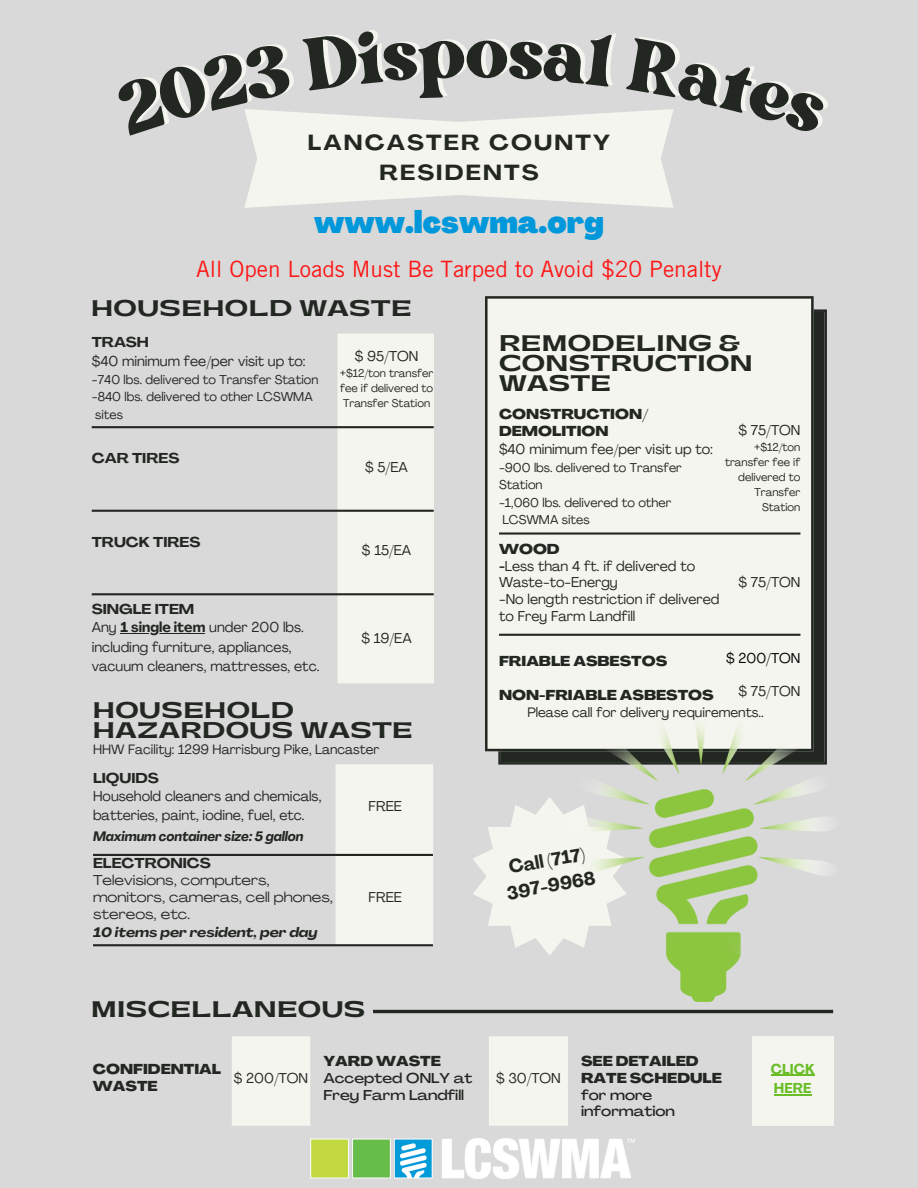
<style>
.page{position:relative;width:918px;height:1188px;background:#d9d9d9}
.page>*{position:absolute;margin:0;border:0;box-sizing:border-box;transform-origin:0 0}
.t1{font:900 30.75px "Agrandir";color:#0098db}
.t2{font:22.5px "Trade Gothic LT Std";color:#ff1616}
.t3{font:700 expanded 21.45px/29.2px "Agrandir";letter-spacing:.1em;color:#232722;text-align:center}
.t4{font:800 21.15px/20.1px "Gatwick";letter-spacing:.02em;color:#232722}
.t5{font:700 18.3px/25.3px "Agrandir";color:#232722;text-align:center}
.t6{font:14.1px/16.6px "Agrandir";color:#232722}
.t7{font:800 expanded 14.1px/16.8px "Agrandir";color:#232722}
.t8{font:expanded 14.1px/16.8px "Agrandir";color:#232722}
.t9{font:500 expanded 14.1px/16.8px "Agrandir";color:#232722}
.t10{font:700 expanded 14.1px "Agrandir";color:#232722}
.t11{font:700 14.1px/19.2px "Agrandir";color:#69be28}
.t12{font:14.1px "Agrandir";color:#000}
.t13{font:13.5px "Agrandir";color:#232722}
.t14{font:italic 700 13.5px "Agrandir";color:#232722}
.t15{font:italic 700 expanded 13.5px "Agrandir";color:#232722}
.t16{font:13.35px "Agrandir";color:#232722}
.t17{font:12.6px/17.5px "Agrandir";color:#232722}
.t18{font:11.1px/14.9px "Agrandir";color:#232722;text-align:justify}
.s1{font-weight:700;font-stretch:expanded}
.s2{font-weight:700}
.s3{font-weight:800;font-stretch:expanded}
</style>
<div class="page">
<svg style="left:498px;top:309px;width:328px;height:456px;background:#272b26"></svg>
<div style="left:485px;top:296px;width:329px;height:455px;background:#f5f5ef"></div>
<div style="left:340px;top:334px;width:94px;height:349px;background:#f5f5ef"></div>
<hr style="left:121px;top:633px;width:84px;height:1px;background:#232722">
<hr style="left:337px;top:334px;width:3px;height:349px;background:#f5f5ef">
<hr style="left:92px;top:426px;width:342px;height:2px;background:#232722">
<hr style="left:92px;top:510px;width:342px;height:2px;background:#232722">
<hr style="left:92px;top:593px;width:342px;height:2px;background:#232722">
<hr style="left:499px;top:532px;width:301px;height:3px;background:#232722">
<hr style="left:499px;top:634px;width:301px;height:2px;background:#232722">
<svg style="left:232px;top:1037px;width:336px;height:88px"></svg>
<hr style="left:373px;top:1010px;width:460px;height:3px;background:#232722">
<svg style="left:473px;top:797px;width:84px;height:158px"></svg>
<img style="left:557px;top:679px;width:276px;height:331px">
<img style="left:311px;top:1139px;width:324px;height:39px">
<div style="left:752px;top:1037px;width:81px;height:89px;background:#f5f5ef"></div>
<hr style="left:771px;top:1075px;width:44px;height:1px;background:#69be28">
<hr style="left:774px;top:1094px;width:37px;height:1px;background:#69be28">
<div style="left:338px;top:765px;width:95px;height:179px;background:#f5f5ef"></div>
<hr style="left:336px;top:765px;width:2px;height:179px;background:#f5f5ef">
<hr style="left:93px;top:854px;width:340px;height:2px;background:#232722">
<hr style="left:93px;top:944px;width:340px;height:2px;background:#232722">
<svg style="left:244px;top:109px;width:430px;height:99px"></svg>
<h3 class="t3" style="left:308px;top:131px;width:304px">LANCASTER COUNTY<br>RESIDENTS</h3>
<h1 class="t1" style="left:314px;top:210px;width:291px">www.lcswma.org</h1>
<h2 class="t2" style="left:196px;top:261px;width:527px">All Open Loads Must Be Tarped to Avoid $20 Penalty</h2>
<h3 class="t4" style="left:91px;top:298px;width:322px">HOUSEHOLD WASTE</h3>
<p class="t10" style="left:92px;top:337px;width:59px">TRASH</p>
<p class="t6" style="left:92px;top:354px;width:215px">$40 minimum fee/per visit up to:</p>
<p class="t17" style="left:92px;top:372px;width:228px">-740 lbs. delivered to Transfer Station -840 lbs. delivered to other LCSWMA sites</p>
<p class="t10" style="left:92px;top:453px;width:89px">CAR TIRES</p>
<p class="t6" style="left:355px;top:349px;width:65px">$ 95/TON</p>
<p class="t18" style="left:340px;top:367px;width:95px">+$12/ton transfer fee if delivered to Transfer Station</p>
<p class="t6" style="left:365px;top:460px;width:44px">$ 5/EA</p>
<p class="t10" style="left:92px;top:536px;width:110px">TRUCK TIRES</p>
<p class="t6" style="left:92px;top:601px;width:229px;line-height:19.2px"><span class="s1">SINGLE ITEM<br></span>Any <span class="s2">1 single item</span> under 200 lbs. including furniture, appliances, vacuum cleaners, mattresses, etc.</p>
<p class="t6" style="left:362px;top:543px;width:51px">$ 15/EA</p>
<p class="t6" style="left:361px;top:631px;width:52px">$ 19/EA</p>
<h3 class="t4" style="left:93px;top:701px;width:321px">HOUSEHOLD<br>HAZARDOUS WASTE</h3>
<p class="t16" style="left:93px;top:744px;width:288px">HHW Facility: 1299 Harrisburg Pike, Lancaster</p>
<p class="t10" style="left:93px;top:773px;width:67px">LIQUIDS</p>
<p class="t6" style="left:93px;top:788px;width:230px;line-height:19px">Household cleaners and chemicals, batteries, paint, iodine, fuel, etc.</p>
<p class="t14" style="left:93px;top:831px;width:212px">Maximum container size: 5 gallon</p>
<p class="t10" style="left:93px;top:858px;width:119px">ELECTRONICS</p>
<p class="t8" style="left:93px;top:873px;width:241px">Televisions, computers, monitors, cameras, cell phones, stereos, etc.</p>
<p class="t15" style="left:93px;top:927px;width:226px">10 items per resident, per day</p>
<p class="t6" style="left:369px;top:799px;width:35px">FREE</p>
<p class="t6" style="left:369px;top:890px;width:35px">FREE</p>
<h3 class="t4" style="left:91px;top:1000px;width:276px">MISCELLANEOUS</h3>
<h3 class="t4" style="left:499px;top:334px;width:255px">REMODELING &amp;<br>CONSTRUCTION<br>WASTE</h3>
<p class="t7" style="left:499px;top:407px;width:151px">CONSTRUCTION/<br>DEMOLITION</p>
<p class="t6" style="left:499px;top:442px;width:215px">$40 minimum fee/per visit up to:</p>
<p class="t17" style="left:499px;top:460px;width:184px">-900 lbs. delivered to Transfer<br>Station<br>-1,060 lbs. delivered to other<br>LCSWMA sites</p>
<p class="t6" style="left:739px;top:423px;width:63px">$ 75/TON</p>
<p class="t18" style="left:725px;top:441px;width:77px;text-align:right">+$12/ton transfer fee if delivered to<br>Transfer<br>Station</p>
<p class="t6" style="left:499px;top:542px;width:222px"><span class="s3">WOOD<br></span><span class="s2">-</span>Less than 4 ft. if delivered to<br>Waste-to-Energy<br>-No length restriction if delivered to Frey Farm Landfill</p>
<p class="t6" style="left:739px;top:576px;width:63px">$ 75/TON</p>
<p class="t12" style="left:726px;top:652px;width:76px">$ 200/TON</p>
<p class="t7" style="left:499px;top:654px;width:170px">FRIABLE ASBESTOS</p>
<p class="t7" style="left:499px;top:688px;width:216px">NON-FRIABLE ASBESTOS</p>
<p class="t6" style="left:739px;top:684px;width:63px">$ 75/TON</p>
<p class="t13" style="left:527px;top:706px;width:238px">Please call for delivery requirements..</p>
<p class="t5" style="left:501px;top:858px;width:91px;rotate:-10deg">Call (717)<br>397-9968</p>
<p class="t7" style="left:93px;top:1063px;width:130px">CONFIDENTIAL<br>WASTE</p>
<p class="t6" style="left:234px;top:1071px;width:76px">$ 200/TON</p>
<p class="t7" style="left:324px;top:1054px;width:119px">YARD WASTE</p>
<p class="t9" style="left:324px;top:1071px;width:150px">Accepted ONLY at<br>Frey Farm Landfill</p>
<p class="t6" style="left:496px;top:1071px;width:66px">$ 30/TON</p>
<p class="t7" style="left:581px;top:1054px;width:142px">SEE DETAILED<br>RATE SCHEDULE</p>
<p class="t9" style="left:581px;top:1088px;width:95px">for more information</p>
<p class="t11" style="left:771px;top:1061px;width:45px">CLICK<br>HERE</p>
</div>
